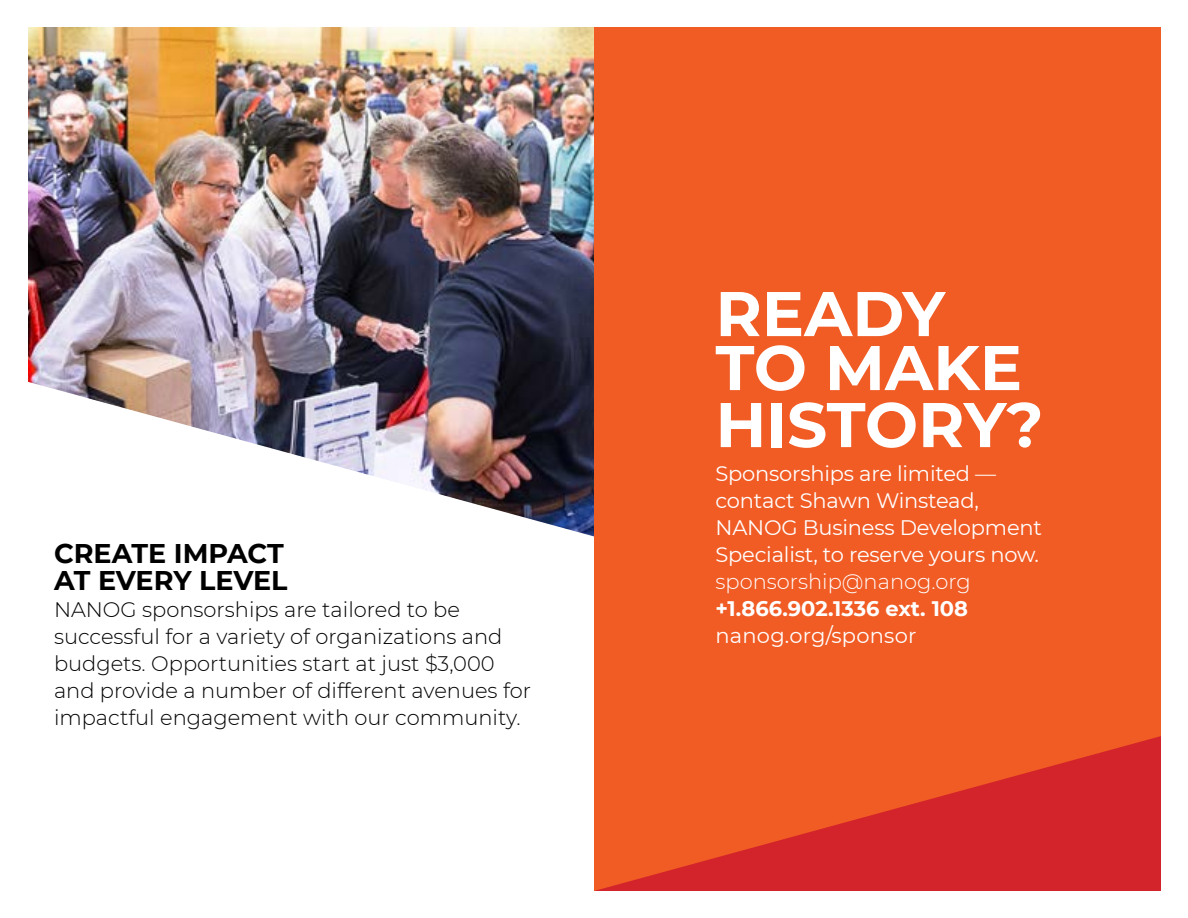
<style>
.page{position:relative;width:1188px;height:918px;background:#fff}
.page>*{position:absolute;margin:0;border:0;box-sizing:border-box;transform-origin:0 0}
.t1{font:700 63px/55.5px "Montserrat";color:#fff}
.t2{font:700 27px/27px "Montserrat";letter-spacing:-.005em;color:#000}
.t3{font:300 21px/27px "Montserrat";color:#000}
.t4{font:21px/27px "Montserrat";letter-spacing:-.01em;color:#fff}
.t5{font:700 21px "Montserrat";color:#fff}
.t6{font:300 21px "Montserrat";color:#fff}
.t7{font:21px "Montserrat";letter-spacing:.01em;color:#fff}
</style>
<div class="page">
<img style="left:28px;top:27px;width:566px;height:355px">
<div style="left:594px;top:27px;width:567px;height:864px;background:#f15b24"></div>
<svg style="left:595px;top:736px;width:566px;height:155px"></svg>
<img style="left:29px;top:382px;width:565px;height:155px">
<p class="t2" style="left:54px;top:538px;width:235px">CREATE IMPACT<br>AT EVERY LEVEL</p>
<p class="t3" style="left:54px;top:595px;width:479px">NANOG sponsorships are tailored to be successful for a variety of organizations and budgets. Opportunities start at just $3,000 and provide a number of different avenues for impactful engagement with our community.</p>
<h1 class="t1" style="left:716px;top:283px;width:329px">READY<br>TO MAKE<br>HISTORY?</h1>
<p class="t4" style="left:716px;top:459px;width:328px">Sponsorships are limited — contact Shawn Winstead,<br>NANOG Business Development<br>Specialist, to reserve yours now.</p>
<p class="t6" style="left:716px;top:567px;width:257px">sponsorship@nanog.org</p>
<p class="t5" style="left:716px;top:593px;width:254px">+1.866.902.1336 ext. 108</p>
<p class="t7" style="left:716px;top:621px;width:203px">nanog.org/sponsor</p>
</div>
